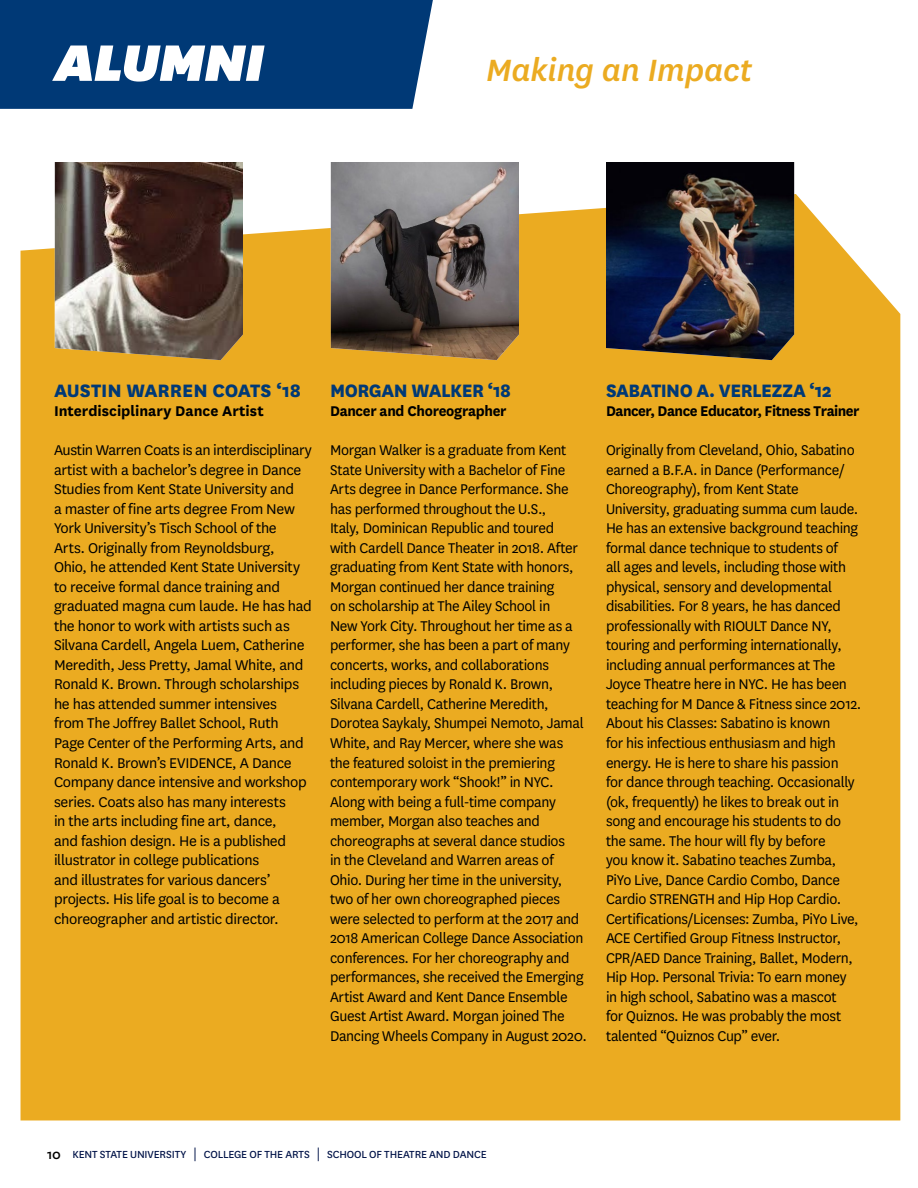
<style>
.page{position:relative;width:918px;height:1188px;background:#fff}
.page>*{position:absolute;margin:0;border:0;box-sizing:border-box;transform-origin:0 0}
.t1{font:italic 900 60px "National";color:#fff}
.t2{font:italic 500 36px "National";letter-spacing:-.01em;color:#ebab21}
.t3{font:800 21px "National";letter-spacing:-.025em;color:#003976}
.t4{font:800 21px "National";letter-spacing:-.005em;color:#003976}
.t5{font:16.5px/19.5px "National";letter-spacing:-.02em;color:#000}
.t6{font:700 16.5px "National";letter-spacing:-.02em;color:#000}
.t7{font:700 16.5px "National";color:#000}
.t8{font:12px "National";letter-spacing:-.01em;color:#001348}
.s1{font-weight:500;font-size:15px;color:#000}
.s2{font-size:15.6px}
</style>
<div class="page">
<div style="left:0;top:0;width:433px;height:109px;background:#003976"></div>
<div style="left:21px;top:194px;width:879px;height:926px;background:#ebab21"></div>
<img style="left:55px;top:162px;width:188px;height:198px">
<img style="left:331px;top:162px;width:188px;height:198px">
<img style="left:606px;top:162px;width:188px;height:198px">
<h1 class="t1" style="left:54px;top:21px;width:211px">ALUMNI</h1>
<h2 class="t2" style="left:486px;top:46px;width:267px">Making an Impact</h2>
<p class="t4" style="left:54px;top:375px;width:249px">AUSTIN WARREN COATS ‘18</p>
<p class="t7" style="left:54px;top:400px;width:211px">Interdisciplinary Dance Artist</p>
<p class="t5" style="left:54px;top:440px;width:260px">Austin Warren Coats is an interdisciplinary artist with a bachelor’s degree in Dance Studies from Kent State University and<br>a master of fine arts degree From New York University’s Tisch School of the Arts. Originally from Reynoldsburg, Ohio, he attended Kent State University to receive formal dance training and graduated magna cum laude. He has had the honor to work with artists such as Silvana Cardell, Angela Luem, Catherine Meredith, Jess Pretty, Jamal White, and Ronald K. Brown. Through scholarships he has attended summer intensives<br>from The Joffrey Ballet School, Ruth Page Center of the Performing Arts, and Ronald K. Brown’s EVIDENCE, A Dance Company dance intensive and workshop series. Coats also has many interests<br>in the arts including fine art, dance,<br>and fashion design. He is a published illustrator in college publications<br>and illustrates for various dancers’ projects. His life goal is to become a choreographer and artistic director.</p>
<p class="t3" style="left:330px;top:375px;width:183px">MORGAN WALKER ‘18</p>
<p class="t6" style="left:330px;top:400px;width:178px">Dancer and Choreographer</p>
<p class="t5" style="left:330px;top:440px;width:258px">Morgan Walker is a graduate from Kent State University with a Bachelor of Fine Arts degree in Dance Performance. She has performed throughout the U.S.,<br>Italy, Dominican Republic and toured<br>with Cardell Dance Theater in 2018. After graduating from Kent State with honors, Morgan continued her dance training<br>on scholarship at The Ailey School in<br>New York City. Throughout her time as a performer, she has been a part of many concerts, works, and collaborations including pieces by Ronald K. Brown, Silvana Cardell, Catherine Meredith, Dorotea Saykaly, Shumpei Nemoto, Jamal White, and Ray Mercer, where she was the featured soloist in the premiering contemporary work “Shook!” in NYC.<br>Along with being a full-time company member, Morgan also teaches and choreographs at several dance studios<br>in the Cleveland and Warren areas of Ohio. During her time in the university, two of her own choreographed pieces were selected to perform at the 2017 and 2018 American College Dance Association conferences. For her choreography and performances, she received the Emerging Artist Award and Kent Dance Ensemble Guest Artist Award. Morgan joined The Dancing Wheels Company in August 2020.</p>
<p class="t3" style="left:606px;top:375px;width:227px">SABATINO A. VERLEZZA ‘12</p>
<p class="t6" style="left:606px;top:400px;width:255px">Dancer, Dance Educator, Fitness Trainer</p>
<p class="t5" style="left:606px;top:440px;width:257px">Originally from Cleveland, Ohio, Sabatino earned a B.F.A. in Dance (Performance/ Choreography), from Kent State University, graduating summa cum laude.<br>He has an extensive background teaching formal dance technique to students of<br>all ages and levels, including those with physical, sensory and developmental disabilities. For 8 years, he has danced professionally with RIOULT Dance NY, touring and performing internationally, including annual performances at The Joyce Theatre here in NYC. He has been teaching for M Dance &amp; Fitness since 2012.<br>About his Classes: Sabatino is known<br>for his infectious enthusiasm and high energy. He is here to share his passion<br>for dance through teaching. Occasionally (ok, frequently) he likes to break out in song and encourage his students to do the same. The hour will fly by before<br>you know it. Sabatino teaches Zumba, PiYo Live, Dance Cardio Combo, Dance Cardio STRENGTH and Hip Hop Cardio.<br>Certifications/Licenses: Zumba, PiYo Live, ACE Certified Group Fitness Instructor, CPR/AED Dance Training, Ballet, Modern, Hip Hop. Personal Trivia: To earn money in high school, Sabatino was a mascot<br>for Quiznos. He was probably the most talented “Quiznos Cup” ever.</p>
<p class="t8" style="left:47px;top:1146px;width:441px"><span class="s1">10</span> KENT STATE UNIVERSITY <span class="s2">|</span> COLLEGE OF THE ARTS <span class="s2">|</span> SCHOOL OF THEATRE AND DANCE</p>
</div>
